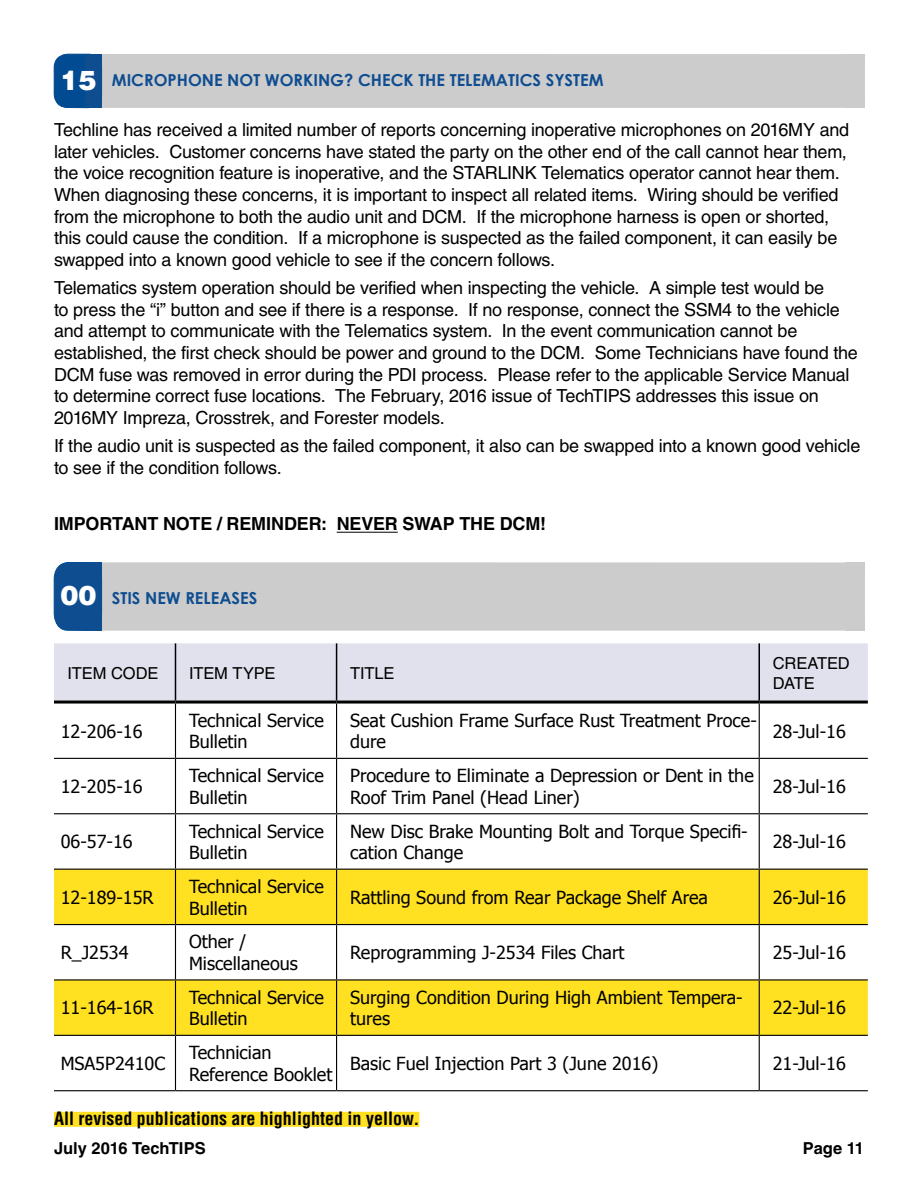
<style>
.page{position:relative;width:918px;height:1188px;background:#fff}
.page>*{position:absolute;margin:0;border:0;box-sizing:border-box;transform-origin:0 0}
.t1{font:18px/21.6px "Helvetica LT Std";letter-spacing:-.015em;color:#000}
.t2{font:18px/21.6px "Tahoma";color:#000}
.t3{font:700 condensed 18px "Helvetica LT Std";color:#000}
.t4{font:700 18px "Helvetica LT Std";letter-spacing:-.01em;color:#000}
.t5{font:700 16.5px "Century Gothic";color:#0f4d91}
.t6{font:16.5px/19.8px "Helvetica LT Std";letter-spacing:-.005em;color:#000}
.t7{font:700 16.5px "Helvetica LT Std";color:#000}
.s1{font-family:"Helvetica LT Std";font-weight:900;font-size:27px;color:#fff}
</style>
<div class="page">
<hr style="left:337px;top:532px;width:61px;height:1px;background:#000">
<div style="left:54px;top:54px;width:811px;height:54px;background:#ccc;border-radius:14px"></div>
<div style="left:846px;top:54px;width:19px;height:54px;background:#ccc"></div>
<div style="left:54px;top:54px;width:48px;height:54px;background:#004b92;border-radius:14px"></div>
<div style="left:54px;top:54px;width:48px;height:54px;border:1px solid #004b92;border-radius:14px"></div>
<div style="left:85px;top:54px;width:17px;height:54px;background:#0f4d91"></div>
<div style="left:102px;top:562px;width:744px;height:69px;background:#ccc"></div>
<div style="left:846px;top:562px;width:19px;height:69px;background:#ccc"></div>
<div style="left:54px;top:562px;width:31px;height:69px;background:#0f4d91"></div>
<div style="left:85px;top:562px;width:17px;height:69px;background:#0f4d91"></div>
<div style="left:54px;top:643px;width:814px;height:58px;background:#e0e1ed"></div>
<svg style="left:54px;top:870px;width:814px;height:165px;fill:#ffe121"></svg>
<hr style="left:175px;top:643px;width:1px;height:58px;background:#000">
<hr style="left:336px;top:643px;width:1px;height:58px;background:#000">
<hr style="left:758px;top:643px;width:2px;height:58px;background:#000">
<hr style="left:54px;top:701px;width:122px;height:3px;background:#000">
<hr style="left:176px;top:701px;width:161px;height:3px;background:#000">
<hr style="left:337px;top:701px;width:422px;height:3px;background:#000">
<hr style="left:759px;top:701px;width:109px;height:3px;background:#000">
<hr style="left:175px;top:704px;width:1px;height:54px;background:#000">
<hr style="left:336px;top:704px;width:1px;height:54px;background:#000">
<hr style="left:759px;top:704px;width:1px;height:54px;background:#000">
<hr style="left:175px;top:759px;width:1px;height:54px;background:#000">
<hr style="left:336px;top:759px;width:1px;height:54px;background:#000">
<hr style="left:759px;top:759px;width:1px;height:54px;background:#000">
<hr style="left:175px;top:814px;width:1px;height:55px;background:#000">
<hr style="left:336px;top:814px;width:1px;height:55px;background:#000">
<hr style="left:759px;top:814px;width:1px;height:55px;background:#000">
<hr style="left:175px;top:870px;width:1px;height:54px;background:#000">
<hr style="left:336px;top:870px;width:1px;height:54px;background:#000">
<hr style="left:759px;top:870px;width:1px;height:54px;background:#000">
<hr style="left:175px;top:925px;width:1px;height:54px;background:#000">
<hr style="left:336px;top:925px;width:1px;height:54px;background:#000">
<hr style="left:759px;top:925px;width:1px;height:54px;background:#000">
<hr style="left:175px;top:981px;width:1px;height:54px;background:#000">
<hr style="left:336px;top:981px;width:1px;height:54px;background:#000">
<hr style="left:759px;top:981px;width:1px;height:54px;background:#000">
<hr style="left:175px;top:1036px;width:1px;height:54px;background:#000">
<hr style="left:336px;top:1036px;width:1px;height:54px;background:#000">
<hr style="left:759px;top:1036px;width:1px;height:54px;background:#000">
<hr style="left:54px;top:758px;width:122px;height:1px;background:#000">
<hr style="left:176px;top:758px;width:161px;height:1px;background:#000">
<hr style="left:337px;top:758px;width:422px;height:1px;background:#000">
<hr style="left:759px;top:758px;width:109px;height:1px;background:#000">
<hr style="left:54px;top:813px;width:122px;height:1px;background:#000">
<hr style="left:176px;top:813px;width:161px;height:1px;background:#000">
<hr style="left:337px;top:813px;width:422px;height:1px;background:#000">
<hr style="left:759px;top:813px;width:109px;height:1px;background:#000">
<hr style="left:54px;top:869px;width:122px;height:1px;background:#000">
<hr style="left:176px;top:869px;width:161px;height:1px;background:#000">
<hr style="left:337px;top:869px;width:422px;height:1px;background:#000">
<hr style="left:759px;top:869px;width:109px;height:1px;background:#000">
<hr style="left:54px;top:924px;width:122px;height:1px;background:#000">
<hr style="left:176px;top:924px;width:161px;height:1px;background:#000">
<hr style="left:337px;top:924px;width:422px;height:1px;background:#000">
<hr style="left:759px;top:924px;width:109px;height:1px;background:#000">
<hr style="left:54px;top:979px;width:122px;height:2px;background:#000">
<hr style="left:176px;top:979px;width:161px;height:2px;background:#000">
<hr style="left:337px;top:979px;width:422px;height:2px;background:#000">
<hr style="left:759px;top:979px;width:109px;height:2px;background:#000">
<hr style="left:54px;top:1035px;width:122px;height:1px;background:#000">
<hr style="left:176px;top:1035px;width:161px;height:1px;background:#000">
<hr style="left:337px;top:1035px;width:422px;height:1px;background:#000">
<hr style="left:759px;top:1035px;width:109px;height:1px;background:#000">
<hr style="left:54px;top:1090px;width:122px;height:1px;background:#000">
<hr style="left:176px;top:1090px;width:161px;height:1px;background:#000">
<hr style="left:337px;top:1090px;width:422px;height:1px;background:#000">
<hr style="left:759px;top:1090px;width:109px;height:1px;background:#000">
<div style="left:54px;top:1112px;width:365px;height:15px;background:#ffe121"></div>
<p class="t5" style="left:60px;top:68px;width:545px"><span class="s1">15</span> MICROPHONE NOT WORKING? CHECK THE TELEMATICS SYSTEM</p>
<p class="t1" style="left:54px;top:119px;width:797px">Techline has received a limited number of reports concerning inoperative microphones on 2016MY and later vehicles. Customer concerns have stated the party on the other end of the call cannot hear them, the voice recognition feature is inoperative, and the STARLINK Telematics operator cannot hear them.<br>When diagnosing these concerns, it is important to inspect all related items. Wiring should be verified from the microphone to both the audio unit and DCM. If the microphone harness is open or shorted, this could cause the condition. If a microphone is suspected as the failed component, it can easily be swapped into a known good vehicle to see if the concern follows.</p>
<p class="t1" style="left:54px;top:277px;width:805px">Telematics system operation should be verified when inspecting the vehicle. A simple test would be<br>to press the “i” button and see if there is a response. If no response, connect the SSM4 to the vehicle and attempt to communicate with the Telematics system. In the event communication cannot be established, the first check should be power and ground to the DCM. Some Technicians have found the DCM fuse was removed in error during the PDI process. Please refer to the applicable Service Manual to determine correct fuse locations. The February, 2016 issue of TechTIPS addresses this issue on 2016MY Impreza, Crosstrek, and Forester models.</p>
<p class="t1" style="left:54px;top:435px;width:808px">If the audio unit is suspected as the failed component, it also can be swapped into a known good vehicle to see if the condition follows.</p>
<p class="t4" style="left:54px;top:513px;width:494px">IMPORTANT NOTE / REMINDER: NEVER SWAP THE DCM!</p>
<p class="t5" style="left:60px;top:585px;width:198px"><span class="s1">00</span> STIS NEW RELEASES</p>
<p class="t6" style="left:68px;top:663px;width:93px">ITEM CODE</p>
<p class="t6" style="left:189px;top:663px;width:88px">ITEM TYPE</p>
<p class="t6" style="left:350px;top:663px;width:46px">TITLE</p>
<p class="t6" style="left:773px;top:653px;width:79px">CREATED<br>DATE</p>
<p class="t2" style="left:61px;top:719px;width:83px">12-206-16</p>
<p class="t2" style="left:189px;top:709px;width:136px">Technical Service<br>Bulletin</p>
<p class="t2" style="left:350px;top:709px;width:408px">Seat Cushion Frame Surface Rust Treatment Proce&shy;dure</p>
<p class="t2" style="left:773px;top:719px;width:75px">28-Jul-16</p>
<p class="t2" style="left:61px;top:775px;width:83px">12-205-16</p>
<p class="t2" style="left:189px;top:764px;width:136px">Technical Service<br>Bulletin</p>
<p class="t2" style="left:350px;top:764px;width:405px">Procedure to Eliminate a Depression or Dent in the<br>Roof Trim Panel (Head Liner)</p>
<p class="t2" style="left:773px;top:775px;width:75px">28-Jul-16</p>
<p class="t2" style="left:61px;top:830px;width:74px">06-57-16</p>
<p class="t2" style="left:189px;top:819px;width:136px">Technical Service<br>Bulletin</p>
<p class="t2" style="left:350px;top:819px;width:399px">New Disc Brake Mounting Bolt and Torque Specifi&shy;cation Change</p>
<p class="t2" style="left:773px;top:830px;width:75px">28-Jul-16</p>
<p class="t2" style="left:61px;top:886px;width:95px">12-189-15R</p>
<p class="t2" style="left:189px;top:875px;width:136px">Technical Service<br>Bulletin</p>
<p class="t2" style="left:350px;top:886px;width:359px">Rattling Sound from Rear Package Shelf Area</p>
<p class="t2" style="left:773px;top:886px;width:75px">26-Jul-16</p>
<p class="t2" style="left:61px;top:941px;width:69px">R_J2534</p>
<p class="t2" style="left:189px;top:930px;width:110px">Other /<br>Miscellaneous</p>
<p class="t2" style="left:350px;top:941px;width:276px">Reprogramming J-2534 Files Chart</p>
<p class="t2" style="left:773px;top:941px;width:75px">25-Jul-16</p>
<p class="t2" style="left:61px;top:996px;width:95px">11-164-16R</p>
<p class="t2" style="left:189px;top:986px;width:136px">Technical Service<br>Bulletin</p>
<p class="t2" style="left:350px;top:986px;width:394px">Surging Condition During High Ambient Tempera&shy;tures</p>
<p class="t2" style="left:773px;top:996px;width:75px">22-Jul-16</p>
<p class="t2" style="left:61px;top:1052px;width:106px">MSA5P2410C</p>
<p class="t2" style="left:189px;top:1041px;width:145px">Technician<br>Reference Booklet</p>
<p class="t2" style="left:350px;top:1052px;width:310px">Basic Fuel Injection Part 3 (June 2016)</p>
<p class="t2" style="left:773px;top:1052px;width:75px">21-Jul-16</p>
<p class="t3" style="left:54px;top:1107px;width:367px">All revised publications are highlighted in yellow.</p>
<p class="t7" style="left:54px;top:1139px;width:153px">July 2016 TechTIPS</p>
<p class="t7" style="left:803px;top:1139px;width:63px">Page 11</p>
</div>
